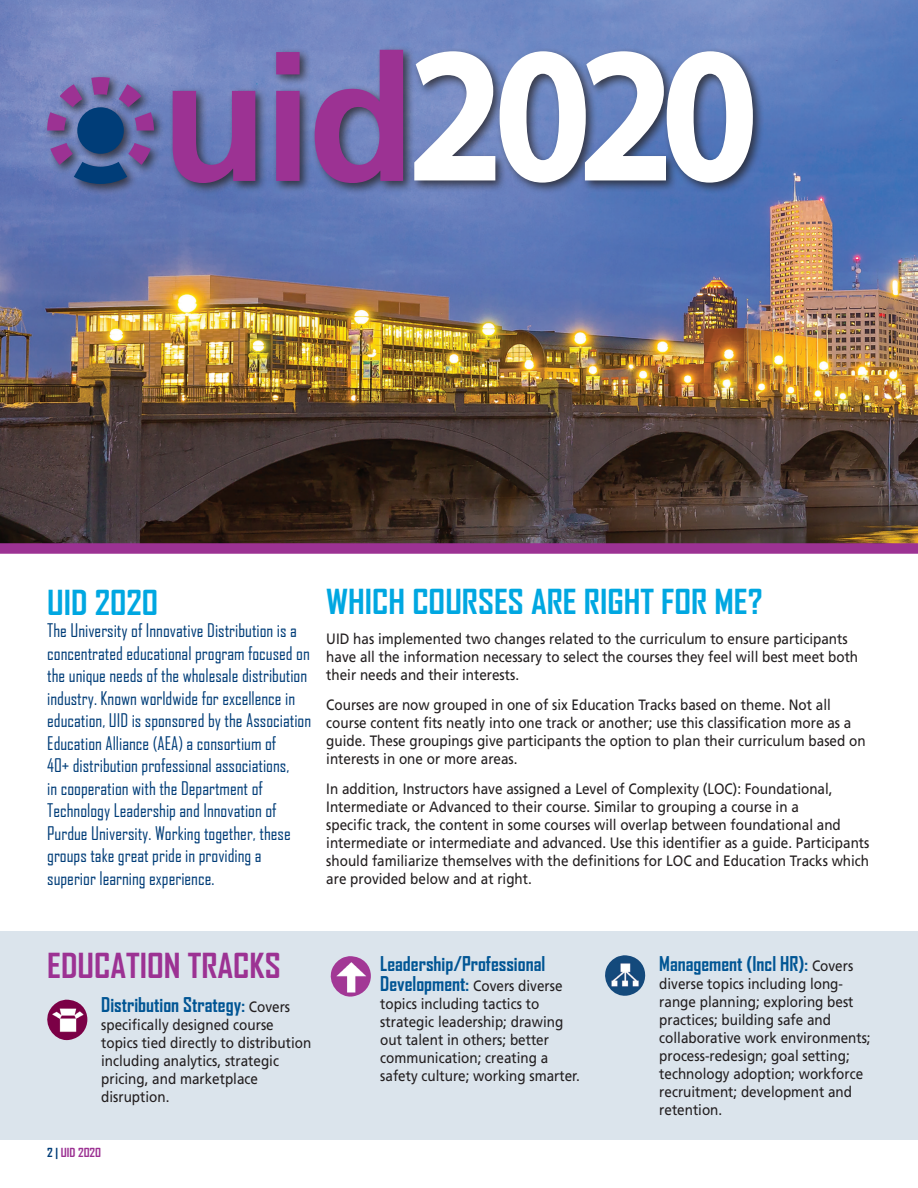
<style>
.page{position:relative;width:918px;height:1188px;background:#fff}
.page>*{position:absolute;margin:0;border:0;box-sizing:border-box;transform-origin:0 0}
.t1{font:700 195.45px "Myriad Pro";color:#fff;scale:.9 1}
.t2{font:700 33px "Agency FB";color:#00a7e1;scale:1.06 1}
.t3{font:700 33px "Agency FB";color:#9c3293;scale:1.06 1}
.t4{font:700 19.5px "Agency FB";color:#005594}
.t5{font:18px/22.5px "Agency FB";color:#003d78}
.t6{font:15px/18px "Frutiger";color:#231f20;scale:.9 1}
.t7{font:700 12px "Agency FB";color:#9c3293;scale:1.06 1}
.s1{font-family:"Frutiger";font-weight:400;font-size:15px;color:#231f20}
.s2{color:#003d78}
.s3{font-family:"Agency FB";font-weight:700;font-size:19.5px;color:#005594}
</style>
<div class="page">
<img style="left:0;top:0;width:918px;height:543px">
<div style="left:410px;top:47px;width:355px;height:148px;background:#231f20;opacity:.75"></div>
<div style="left:43px;top:46px;width:372px;height:150px;background:#231f20;opacity:.75"></div>
<svg style="left:47px;top:77px;width:107px;height:107px;background:#6b66a1"></svg>
<div style="left:77px;top:107px;width:47px;height:47px;background:#003d78;border-radius:50%"></div>
<svg style="left:173px;top:91px;width:82px;height:92px;background:#864b9b"></svg>
<svg style="left:276px;top:52px;width:24px;height:129px;background:#943c95"></svg>
<svg style="left:315px;top:50px;width:88px;height:133px;background:#8756a3"></svg>
<div style="left:0;top:543px;width:918px;height:11px;background:#9c3293"></div>
<div style="left:0;top:931px;width:918px;height:209px;background:#dbe4ec"></div>
<img style="left:330px;top:956px;width:41px;height:41px">
<img style="left:605px;top:955px;width:41px;height:41px">
<img style="left:47px;top:1000px;width:40px;height:40px">
<h1 class="t1" style="left:407px;top:-13px;width:392px">2020</h1>
<h2 class="t2" style="left:47px;top:582px;width:106px">UID 2020</h2>
<p class="t5" style="left:47px;top:619px;width:265px">The University of Innovative Distribution is a concentrated educational program focused on the unique needs of the wholesale distribution industry. Known worldwide for excellence in education, UID is sponsored by the Association Education Alliance (AEA) a consortium of<br>40+ distribution professional associations,<br>in cooperation with the Department of Technology Leadership and Innovation of Purdue University. Working together, these groups take great pride in providing a superior learning experience.</p>
<h2 class="t2" style="left:326px;top:581px;width:413px">WHICH COURSES ARE RIGHT FOR ME?</h2>
<p class="t6" style="left:326px;top:630px;width:593px">UID has implemented two changes related to the curriculum to ensure participants have all the information necessary to select the courses they feel will best meet both their needs and their interests.</p>
<p class="t6" style="left:326px;top:696px;width:601px">Courses are now grouped in one of six Education Tracks based on theme. Not all course content fits neatly into one track or another; use this classification more as a guide. These groupings give participants the option to plan their curriculum based on interests in one or more areas.</p>
<p class="t6" style="left:326px;top:780px;width:605px">In addition, Instructors have assigned a Level of Complexity (LOC): Foundational, Intermediate or Advanced to their course. Similar to grouping a course in a<br>specific track, the content in some courses will overlap between foundational and intermediate or intermediate and advanced. Use this identifier as a guide. Participants should familiarize themselves with the definitions for LOC and Education Tracks which are provided below and at right.</p>
<h2 class="t3" style="left:47px;top:945px;width:222px">EDUCATION TRACKS</h2>
<h3 class="t4" style="left:101px;top:992px;width:190px">Distribution Strategy: <span class="s1">Covers</span></h3>
<p class="t6" style="left:101px;top:1015px;width:235px">specifically designed course topics tied directly to distribution including analytics, strategic pricing, and marketplace disruption.</p>
<p class="t7" style="left:47px;top:1145px;width:52px"><span class="s2">2 |</span> UID 2020</p>
<h3 class="t4" style="left:380px;top:952px;width:167px">Leadership/Professional</h3>
<p class="t6" style="left:380px;top:976px;width:224px"><span class="s3">Development:</span> Covers diverse topics including tactics to strategic leadership; drawing out talent in others; better communication; creating a safety culture; working smarter.</p>
<h3 class="t4" style="left:659px;top:952px;width:196px">Management (Incl HR): <span class="s1">Covers</span></h3>
<p class="t6" style="left:659px;top:975px;width:236px">diverse topics including long&shy;range planning; exploring best practices; building safe and collaborative work environments; process-redesign; goal setting; technology adoption; workforce recruitment; development and retention.</p>
</div>
